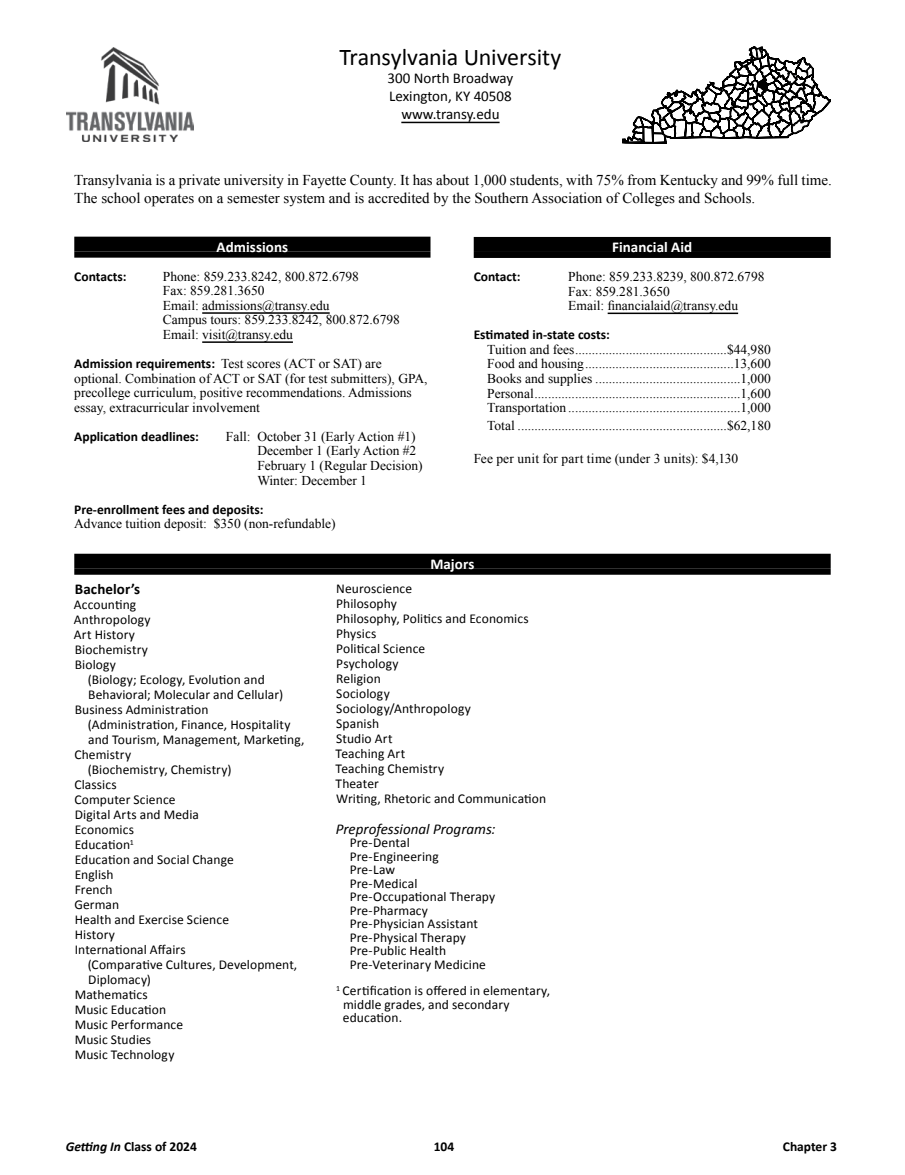
<style>
.page{position:relative;width:905px;height:1175px;background:#fff}
.page>*{position:absolute;margin:0;border:0;box-sizing:border-box;transform-origin:0 0}
.t1{font:24px "Calibri";letter-spacing:-.01em;color:#000}
.t2{font:15px/18px "Times New Roman";color:#000}
.t3{font:15px/18px "Calibri";color:#000;text-align:center}
.t4{font:700 15px "Calibri";letter-spacing:.005em;color:#fff}
.t5{font:italic 15px "Calibri";color:#000}
.t6{font:700 15px "Calibri";letter-spacing:.005em;color:#000}
.t7{font:13.5px/14.5px "Times New Roman";color:#000}
.t8{font:13.5px/15px "Calibri";letter-spacing:.005em;color:#000}
.t9{font:700 13.5px "Calibri";color:#000}
.s1{font-family:"Calibri";font-weight:700}
.s2{font-style:italic}
</style>
<div class="page">
<div style="left:74px;top:237px;width:356px;height:15px;background:#000"></div>
<div style="left:74px;top:252px;width:356px;height:6px;background:#000"></div>
<hr style="left:202px;top:312px;width:128px;height:2px;background:#000">
<hr style="left:202px;top:341px;width:91px;height:2px;background:#000">
<hr style="left:401px;top:122px;width:98px;height:1px;background:#000">
<div style="left:473px;top:237px;width:357px;height:15px;background:#000"></div>
<div style="left:473px;top:252px;width:357px;height:6px;background:#000"></div>
<hr style="left:607px;top:312px;width:131px;height:2px;background:#000">
<svg style="left:622px;top:47px;width:208px;height:96px"></svg>
<img style="left:67px;top:47px;width:126px;height:95px">
<div style="left:74px;top:554px;width:756px;height:14px;background:#000"></div>
<div style="left:74px;top:568px;width:756px;height:6px;background:#000"></div>
<h1 class="t1" style="left:339px;top:42px;width:223px">Transylvania University</h1>
<p class="t3" style="left:387px;top:69px;width:127px">300 North Broadway<br>Lexington, KY 40508 www.transy.edu</p>
<p class="t2" style="left:74px;top:171px;width:759px">Transylvania is a private university in Fayette County. It has about 1,000 students, with 75% from Kentucky and 99% full time.<br>The school operates on a semester system and is accredited by the Southern Association of Colleges and Schools.</p>
<p class="t4" style="left:217px;top:237px;width:73px">Admissions</p>
<p class="t9" style="left:74px;top:268px;width:54px">Contacts:</p>
<p class="t7" style="left:163px;top:269px;width:239px">Phone: 859.233.8242, 800.872.6798<br>Fax: 859.281.3650<br>Email: admissions@transy.edu<br>Campus tours: 859.233.8242, 800.872.6798<br>Email: visit@transy.edu</p>
<p class="t7" style="left:74px;top:356px;width:355px"><span class="s1">Admission requirements:</span> Test scores (ACT or SAT) are optional. Combination of ACT or SAT (for test submitters), GPA, precollege curriculum, positive recommendations. Admissions essay, extracurricular involvement</p>
<p class="t9" style="left:74px;top:428px;width:126px">Application deadlines:</p>
<p class="t7" style="left:257px;top:429px;width:167px;text-indent:-31px">Fall: October 31 (Early Action #1)<br>December 1 (Early Action #2<br>February 1 (Regular Decision)<br>Winter: December 1</p>
<p class="t9" style="left:74px;top:501px;width:191px">Pre-enrollment fees and deposits:</p>
<p class="t7" style="left:74px;top:516px;width:263px">Advance tuition deposit: $350 (non-refundable)</p>
<p class="t4" style="left:612px;top:238px;width:82px">Financial Aid</p>
<p class="t9" style="left:473px;top:268px;width:48px">Contact:</p>
<p class="t7" style="left:568px;top:269px;width:198px">Phone: 859.233.8239, 800.872.6798<br>Fax: 859.281.3650<br>Email: financialaid@transy.edu</p>
<p class="t9" style="left:473px;top:326px;width:138px">Estimated in-state costs:</p>
<p class="t7" style="left:487px;top:342px;width:285px;text-align:justify">Tuition and fees.............................................$44,980<br>Food and housing............................................13,600<br>Books and supplies ...........................................1,000<br>Personal.............................................................1,600<br>Transportation ...................................................1,000</p>
<p class="t7" style="left:487px;top:418px;width:285px">Total ..............................................................$62,180</p>
<p class="t7" style="left:473px;top:450px;width:266px">Fee per unit for part time (under 3 units): $4,130</p>
<p class="t6" style="left:75px;top:580px;width:67px">Bachelor’s</p>
<p class="t8" style="left:74px;top:596px;width:78px">Accounting<br>Anthropology<br>Art History<br>Biochemistry<br>Biology</p>
<p class="t8" style="left:88px;top:671px;width:178px">(Biology; Ecology, Evolution and</p>
<p class="t8" style="left:88px;top:686px;width:196px">Behavioral; Molecular and Cellular)</p>
<p class="t8" style="left:75px;top:701px;width:135px">Business Administration</p>
<p class="t8" style="left:88px;top:716px;width:204px">(Administration, Finance, Hospitality</p>
<p class="t8" style="left:88px;top:731px;width:218px">and Tourism, Management, Marketing,</p>
<p class="t8" style="left:74px;top:746px;width:58px">Chemistry</p>
<p class="t8" style="left:88px;top:761px;width:145px">(Biochemistry, Chemistry)</p>
<p class="t8" style="left:74px;top:776px;width:44px">Classics</p>
<p class="t8" style="left:74px;top:791px;width:103px">Computer Science</p>
<p class="t8" style="left:75px;top:806px;width:126px">Digital Arts and Media</p>
<p class="t8" style="left:75px;top:821px;width:61px">Economics</p>
<p class="t8" style="left:75px;top:836px;width:61px">Education<sup>1</sup></p>
<p class="t8" style="left:75px;top:851px;width:160px">Education and Social Change</p>
<p class="t8" style="left:75px;top:866px;width:40px">English</p>
<p class="t8" style="left:75px;top:881px;width:39px">French</p>
<p class="t8" style="left:74px;top:896px;width:46px">German</p>
<p class="t8" style="left:75px;top:911px;width:156px">Health and Exercise Science</p>
<p class="t8" style="left:75px;top:926px;width:42px">History</p>
<p class="t8" style="left:75px;top:941px;width:113px">International Affairs</p>
<p class="t8" style="left:88px;top:956px;width:211px">(Comparative Cultures, Development,</p>
<p class="t8" style="left:88px;top:971px;width:64px">Diplomacy)</p>
<p class="t8" style="left:75px;top:986px;width:74px">Mathematics</p>
<p class="t8" style="left:75px;top:1001px;width:93px">Music Education</p>
<p class="t8" style="left:75px;top:1016px;width:110px">Music Performance</p>
<p class="t8" style="left:75px;top:1031px;width:78px">Music Studies</p>
<p class="t8" style="left:75px;top:1046px;width:101px">Music Technology</p>
<p class="t4" style="left:430px;top:554px;width:46px">Majors</p>
<p class="t8" style="left:335px;top:580px;width:212px">Neuroscience<br>Philosophy<br>Philosophy, Politics and Economics<br>Physics<br>Political Science<br>Psychology<br>Religion<br>Sociology<br>Sociology/Anthropology<br>Spanish<br>Studio Art<br>Teaching Art<br>Teaching Chemistry<br>Theater<br>Writing, Rhetoric and Communication</p>
<p class="t5" style="left:336px;top:819px;width:161px">Preprofessional Programs:</p>
<p class="t8" style="left:350px;top:835px;width:147px;line-height:13.5px">Pre-Dental<br>Pre-Engineering<br>Pre-Law<br>Pre-Medical<br>Pre-Occupational Therapy<br>Pre-Pharmacy<br>Pre-Physician Assistant<br>Pre-Physical Therapy<br>Pre-Public Health<br>Pre-Veterinary Medicine</p>
<p class="t8" style="left:343px;top:983px;width:209px;line-height:13.5px;text-indent:-7px"><sup>1</sup> Certification is offered in elementary, middle grades, and secondary education.</p>
<p class="t9" style="left:66px;top:1138px;width:133px"><span class="s2">Getting In</span> Class of 2024</p>
<p class="t9" style="left:433px;top:1138px;width:22px">104</p>
<p class="t9" style="left:782px;top:1138px;width:56px">Chapter 3</p>
</div>
